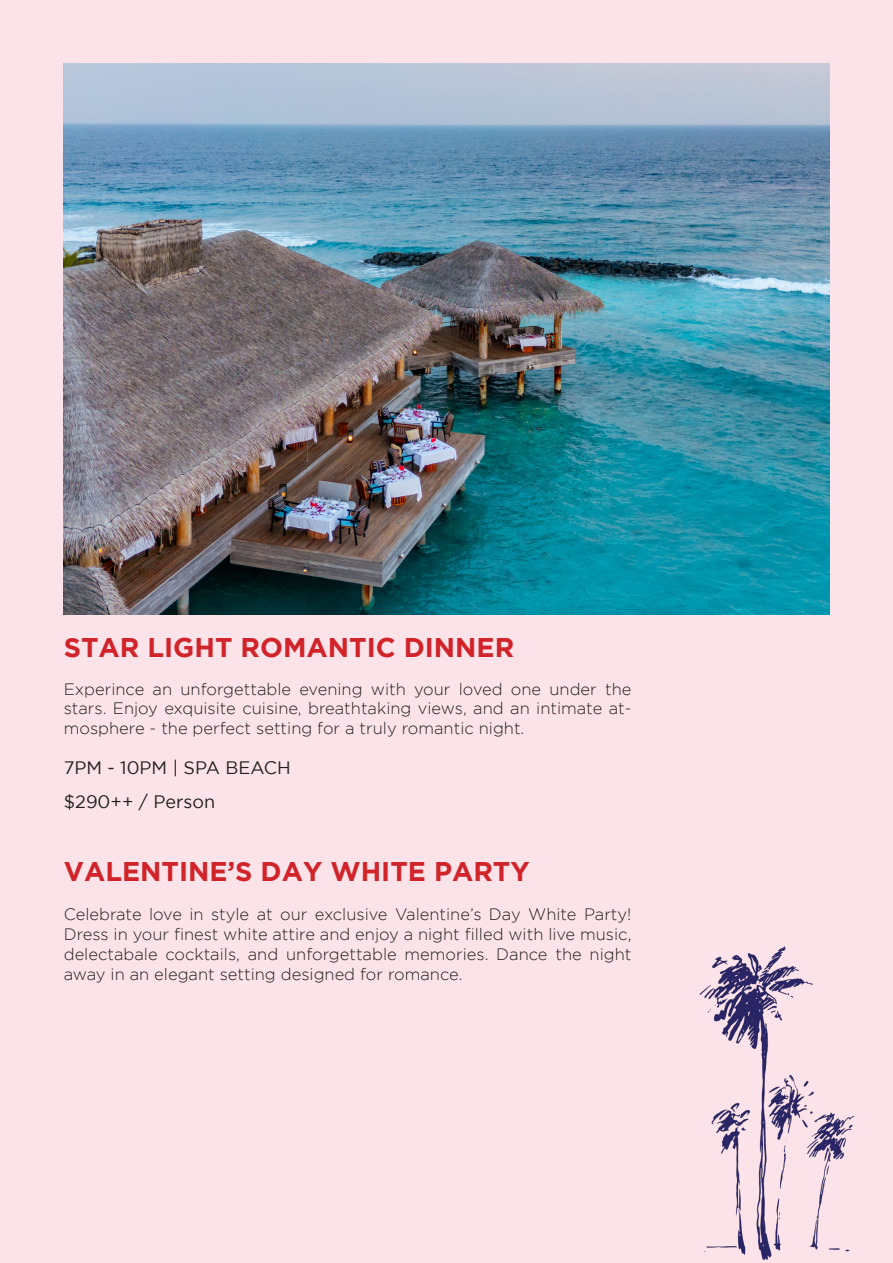
<style>
.page{position:relative;width:893px;height:1263px;background:#fce3e9}
.page>*{position:absolute;margin:0;border:0;box-sizing:border-box;transform-origin:0 0}
.t1{font:700 27px "Gotham";color:#d1232a}
.t2{font:18px "Gotham";color:#231f20}
.t3{font:300 16.5px/19.8px "Gotham";color:#231f20;text-align:justify}
</style>
<div class="page">
<img style="left:64px;top:64px;width:765px;height:550px">
<img style="left:699px;top:946px;width:156px;height:314px">
<p class="t1" style="left:64px;top:632px;width:452px">STAR LIGHT ROMANTIC DINNER</p>
<p class="t3" style="left:64px;top:679px;width:569px">Experince an unforgettable evening with your loved one under the stars. Enjoy exquisite cuisine, breathtaking views, and an intimate at&shy;mosphere - the perfect setting for a truly romantic night.</p>
<p class="t2" style="left:64px;top:757px;width:229px">7PM - 10PM | SPA BEACH</p>
<p class="t2" style="left:64px;top:791px;width:153px">$290++ / Person</p>
<p class="t1" style="left:64px;top:855px;width:467px">VALENTINE’S DAY WHITE PARTY</p>
<p class="t3" style="left:64px;top:904px;width:569px">Celebrate love in style at our exclusive Valentine’s Day White Party!<br>Dress in your finest white attire and enjoy a night filled with live music, delectabale cocktails, and unforgettable memories. Dance the night away in an elegant setting designed for romance.</p>
</div>
